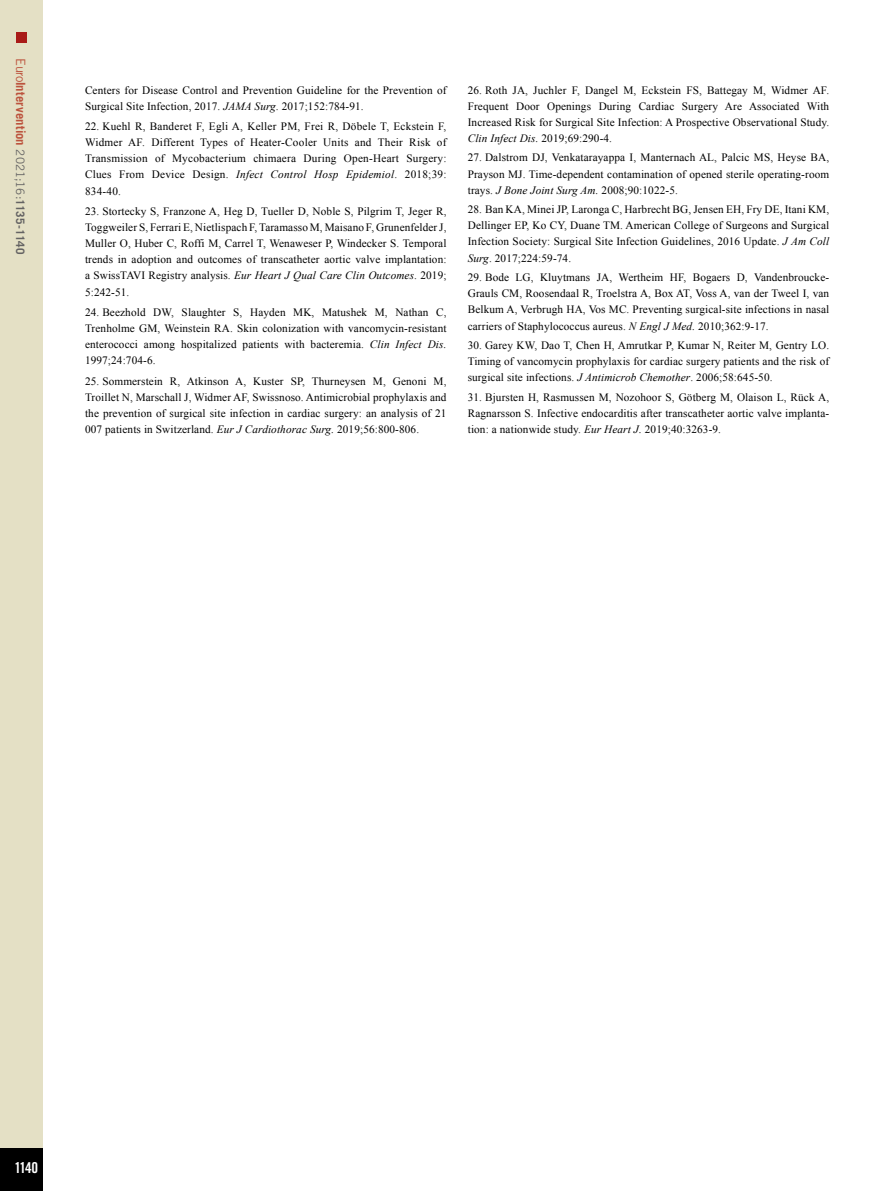
<style>
.page{position:relative;width:893px;height:1191px;background:#fff}
.page>*{position:absolute;margin:0;border:0;box-sizing:border-box;transform-origin:0 0}
.t1{font:15px "Trade Gothic LT Std Bd Cn 20";color:#fff}
.t2{font:700 12.75px "Trade Gothic LT Std";letter-spacing:.005em;color:#bc533d}
.t3{font:11.25px/16px "Times New Roman";letter-spacing:.01em;color:#000;text-align:justify}
.s1{font-weight:400}
.s2{font-weight:400;font-size:11.7px;color:#646363}
.s3{font-size:11.7px;color:#646363}
.s4{font-style:italic}
</style>
<div class="page">
<div style="left:0;top:0;width:43px;height:1191px;background:#e4e0c5"></div>
<div style="left:0;top:1148px;width:43px;height:43px;background:#000"></div>
<div style="left:16px;top:32px;width:10px;height:10px;background:#a91b18"></div>
<p class="t2" style="left:29px;top:58px;width:198px;rotate:90deg"><span class="s1">Euro</span>Intervention <span class="s2">2021;16:</span><span class="s3">1135-1140</span></p>
<p class="t3" style="left:85px;top:82px;width:363px">Centers for Disease Control and Prevention Guideline for the Prevention of<br>Surgical Site Infection, 2017. <span class="s4">JAMA Surg</span>. 2017;152:784-91.</p>
<p class="t3" style="left:85px;top:118px;width:363px">22. Kuehl R, Banderet F, Egli A, Keller PM, Frei R, Döbele T, Eckstein F, Widmer AF. Different Types of Heater-Cooler Units and Their Risk of Transmission of Mycobacterium chimaera During Open-Heart Surgery:<br>Clues From Device Design. <span class="s4">Infect Control Hosp Epidemiol</span>. 2018;39:<br>834-40.</p>
<p class="t3" style="left:85px;top:203px;width:363px">23. Stortecky S, Franzone A, Heg D, Tueller D, Noble S, Pilgrim T, Jeger R, Toggweiler S, Ferrari E, Nietlispach F, Taramasso M, Maisano F, Grunenfelder J, Muller O, Huber C, Roffi M, Carrel T, Wenaweser P, Windecker S. Temporal trends in adoption and outcomes of transcatheter aortic valve implantation: a SwissTAVI Registry analysis. <span class="s4">Eur Heart J Qual Care Clin Outcomes</span>. 2019; 5:242-51.</p>
<p class="t3" style="left:85px;top:304px;width:363px">24. Beezhold DW, Slaughter S, Hayden MK, Matushek M, Nathan C, Trenholme GM, Weinstein RA. Skin colonization with vancomycin-resistant enterococci among hospitalized patients with bacteremia. <span class="s4">Clin Infect Dis.<br></span>1997;24:704-6.</p>
<p class="t3" style="left:85px;top:373px;width:363px">25. Sommerstein R, Atkinson A, Kuster SP, Thurneysen M, Genoni M, Troillet N, Marschall J, Widmer AF, Swissnoso. Antimicrobial prophylaxis and the prevention of surgical site infection in cardiac surgery: an analysis of 21<br>007 patients in Switzerland. <span class="s4">Eur J Cardiothorac Surg.</span> 2019;56:800-806.</p>
<p class="t3" style="left:468px;top:82px;width:363px">26. Roth JA, Juchler F, Dangel M, Eckstein FS, Battegay M, Widmer AF.<br>Frequent Door Openings During Cardiac Surgery Are Associated With Increased Risk for Surgical Site Infection: A Prospective Observational Study.<br><span class="s4">Clin Infect Dis.</span> 2019;69:290-4.</p>
<p class="t3" style="left:468px;top:149px;width:363px">27. Dalstrom DJ, Venkatarayappa I, Manternach AL, Palcic MS, Heyse BA, Prayson MJ. Time-dependent contamination of opened sterile operating-room trays. <span class="s4">J Bone Joint Surg Am.</span> 2008;90:1022-5.</p>
<p class="t3" style="left:468px;top:201px;width:363px">28. Ban KA, Minei JP, Laronga C, Harbrecht BG, Jensen EH, Fry DE, Itani KM, Dellinger EP, Ko CY, Duane TM. American College of Surgeons and Surgical Infection Society: Surgical Site Infection Guidelines, 2016 Update. <span class="s4">J Am Coll Surg</span>. 2017;224:59-74.</p>
<p class="t3" style="left:468px;top:269px;width:363px">29. Bode LG, Kluytmans JA, Wertheim HF, Bogaers D, Vandenbroucke-Grauls CM, Roosendaal R, Troelstra A, Box AT, Voss A, van der Tweel I, van Belkum A, Verbrugh HA, Vos MC. Preventing surgical-site infections in nasal carriers of Staphylococcus aureus. <span class="s4">N Engl J Med.</span> 2010;362:9-17.</p>
<p class="t3" style="left:468px;top:337px;width:363px">30. Garey KW, Dao T, Chen H, Amrutkar P, Kumar N, Reiter M, Gentry LO.<br>Timing of vancomycin prophylaxis for cardiac surgery patients and the risk of surgical site infections. <span class="s4">J Antimicrob Chemother</span>. 2006;58:645-50.</p>
<p class="t3" style="left:468px;top:389px;width:363px">31. Bjursten H, Rasmussen M, Nozohoor S, Götberg M, Olaison L, Rück A, Ragnarsson S. Infective endocarditis after transcatheter aortic valve implanta&shy;tion: a nationwide study. <span class="s4">Eur Heart J.</span> 2019;40:3263-9.</p>
<h1 class="t1" style="left:14px;top:1158px;width:25px">1140</h1>
</div>
